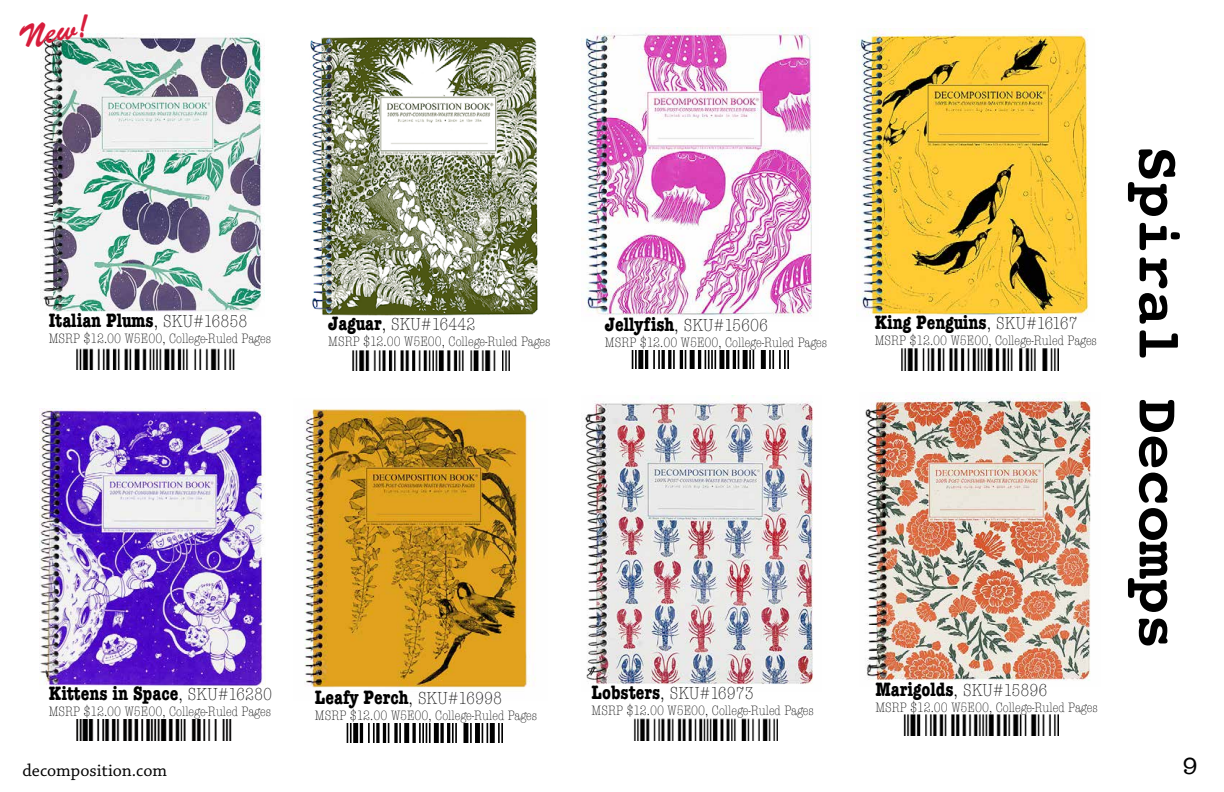
<style>
.page{position:relative;width:1224px;height:792px;background:#fff}
.page>*{position:absolute;margin:0;border:0;box-sizing:border-box;transform-origin:0 0}
.t1{font:700 60px "Courier";color:#000}
.t2{font:32px "Brush Script Std";color:#d71d3c}
.t3{font:24px "American Typewriter";color:#000}
.t4{font:700 condensed 20px "American Typewriter";color:#000}
.t5{font:300 condensed 18px "American Typewriter";color:#000}
.t6{font:18px "Chaparral Pro";color:#000}
.t7{font:300 condensed 14px "American Typewriter";color:#000}
.s1{font-weight:300}
.s2{font-weight:300;font-size:18px}
.s3{font-weight:700;font-size:20px}
.s4{font-size:20px}
</style>
<div class="page">
<img style="left:40px;top:408px;width:225px;height:278px">
<img style="left:310px;top:37px;width:228px;height:279px">
<img style="left:857px;top:29px;width:232px;height:288px">
<img style="left:304px;top:409px;width:232px;height:279px">
<img style="left:346px;top:723px;width:156px;height:20px">
<img style="left:581px;top:28px;width:231px;height:289px">
<img style="left:631px;top:351px;width:158px;height:18px">
<img style="left:76px;top:720px;width:156px;height:21px">
<img style="left:353px;top:350px;width:156px;height:20px">
<img style="left:902px;top:349px;width:156px;height:21px">
<img style="left:41px;top:34px;width:224px;height:278px">
<img style="left:582px;top:395px;width:231px;height:290px">
<img style="left:633px;top:719px;width:145px;height:21px">
<img style="left:865px;top:393px;width:226px;height:288px">
<img style="left:903px;top:714px;width:155px;height:22px">
<img style="left:76px;top:348px;width:159px;height:22px">
<h2 class="t2" style="left:16px;top:20px;width:73px;rotate:-10deg">New!</h2>
<h3 class="t4" style="left:49px;top:305px;width:200px">Italian Plums<span class="s1">,</span> <span class="s2">SKU#16858</span></h3>
<p class="t7" style="left:49px;top:329px;width:224px">MSRP $12.00 W5E00, College-Ruled Pages</p>
<p class="t5" style="left:328px;top:312px;width:149px"><span class="s3">Jaguar</span><span class="s4">,</span> SKU#16442</p>
<p class="t7" style="left:328px;top:332px;width:224px">MSRP $12.00 W5E00, College-Ruled Pages</p>
<h3 class="t4" style="left:605px;top:309px;width:165px">Jellyfish<span class="s1">,</span> <span class="s2">SKU#15606</span></h3>
<p class="t7" style="left:605px;top:333px;width:224px">MSRP $12.00 W5E00, College-Ruled Pages</p>
<h3 class="t4" style="left:49px;top:678px;width:225px">Kittens in Space<span class="s1">,</span> <span class="s2">SKU#16280</span></h3>
<p class="t7" style="left:49px;top:702px;width:224px">MSRP $12.00 W5E00, College-Ruled Pages</p>
<h3 class="t4" style="left:315px;top:681px;width:189px">Leafy Perch<span class="s1">,</span> <span class="s2">SKU#16998</span></h3>
<p class="t7" style="left:315px;top:706px;width:224px">MSRP $12.00 W5E00, College-Ruled Pages</p>
<p class="t5" style="left:592px;top:681px;width:164px"><span class="s3">Lobsters</span><span class="s4">,</span> SKU#16973</p>
<p class="t7" style="left:592px;top:701px;width:224px">MSRP $12.00 W5E00, College-Ruled Pages</p>
<h3 class="t4" style="left:875px;top:306px;width:205px">King Penguins<span class="s1">,</span> <span class="s2">SKU#16167</span></h3>
<p class="t7" style="left:875px;top:331px;width:224px">MSRP $12.00 W5E00, College-Ruled Pages</p>
<h3 class="t4" style="left:875px;top:673px;width:174px">Marigolds<span class="s1">,</span> <span class="s2">SKU#15896</span></h3>
<p class="t7" style="left:875px;top:698px;width:224px">MSRP $12.00 W5E00, College-Ruled Pages</p>
<h1 class="t1" style="left:1207px;top:146px;width:505px;rotate:90deg">Spiral Decomps</h1>
<p class="t6" style="left:23px;top:761px;width:146px">decomposition.com</p>
<h3 class="t3" style="left:1182px;top:747px;width:17px">9</h3>
</div>
